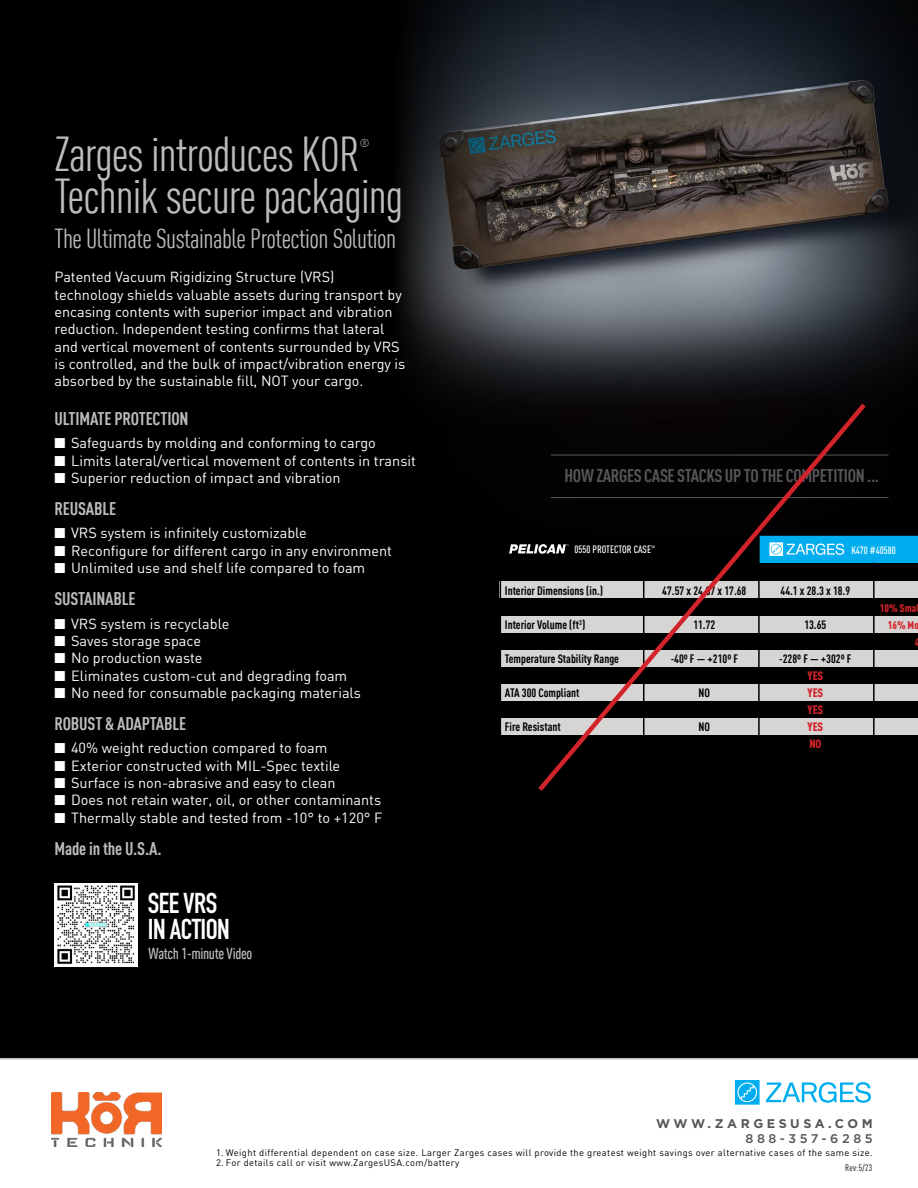
<style>
.page{position:relative;width:918px;height:1188px;background:#fff}
.page>*{position:absolute;margin:0;border:0;box-sizing:border-box;transform-origin:0 0}
.t1{font:48px "DIN Cond";letter-spacing:-.02em;color:#bdbbbb}
.t2{font:700 28.35px "DIN Condensed";letter-spacing:-.02em;color:#fff}
.t3{font:27px "DIN Cond";letter-spacing:-.02em;color:#bdbbbb}
.t4{font:700 18px "DIN Cond";letter-spacing:-.01em;color:#bdbbbb}
.t5{font:700 18px "DIN Cond";letter-spacing:-.02em;color:#56565a}
.t6{font:500 15.6px "DIN Cond";letter-spacing:-.02em;color:#bdbbbb}
.t7{font:14.4px/17.4px "DIN";color:#fff}
.t8{font:700 12.6px "Gotham";letter-spacing:.28em;color:#56565a}
.t9{font:500 12.6px "Gotham";letter-spacing:.28em;color:#56565a}
.t10{font:700 12px "DIN Cond";color:#000}
.t11{font:900 12px "DIN Cond";color:#d2232a}
.t12{font:11.4px "DIN Cond";color:#bdbbbb}
.t13{font:900 10.8px "DIN Cond";color:#d2232a}
.t14{font:500 10.5px "DIN Cond";color:#fff}
.t15{font:9.3px "DIN";letter-spacing:.04em;color:#000}
.t16{font:9.3px "DIN Cond";color:#000}
.t17{font:500 6.15px "DIN Cond";color:#fff}
</style>
<div class="page">
<div style="left:0;top:0;width:918px;height:1059px;background:#000"></div>
<img style="left:392px;top:0;width:526px;height:594px">
<img style="left:54px;top:883px;width:84px;height:83px">
<svg style="left:766px;top:1082px;width:105px;height:21px"></svg>
<svg style="left:735px;top:1080px;width:25px;height:25px"></svg>
<hr style="left:551px;top:455px;width:337px;height:1px;background:#56565a">
<hr style="left:551px;top:497px;width:337px;height:1px;background:#56565a">
<hr style="left:499px;top:563px;width:419px;height:1px;background:#000">
<svg style="left:500px;top:534px;width:418px;height:218px;background:#556166"></svg>
<hr style="left:873px;top:563px;width:2px;height:188px;background:#000">
<img style="left:51px;top:1093px;width:110px;height:53px">
<svg style="left:534px;top:399px;width:336px;height:397px;background:#333234"></svg>
<p class="t1" style="left:54px;top:127px;width:307px">Zarges introduces KOR</p>
<p class="t12" style="left:360px;top:136px;width:11px">®</p>
<p class="t1" style="left:54px;top:168px;width:350px">Technik secure packaging</p>
<p class="t3" style="left:54px;top:222px;width:343px">The Ultimate Sustainable Protection Solution</p>
<p class="t7" style="left:54px;top:268px;width:352px">Patented Vacuum Rigidizing Structure (VRS) technology shields valuable assets during transport by encasing contents with superior impact and vibration reduction. Independent testing confirms that lateral and vertical movement of contents surrounded by VRS is controlled, and the bulk of impact/vibration energy is absorbed by the sustainable fill, NOT your cargo.</p>
<p class="t4" style="left:54px;top:407px;width:136px">ULTIMATE PROTECTION</p>
<p class="t7" style="left:54px;top:434px;width:323px">■ Safeguards by molding and conforming to cargo</p>
<p class="t7" style="left:54px;top:451px;width:363px">■ Limits lateral/vertical movement of contents in transit</p>
<p class="t7" style="left:54px;top:469px;width:288px">■ Superior reduction of impact and vibration</p>
<p class="t4" style="left:54px;top:497px;width:63px">REUSABLE</p>
<p class="t7" style="left:54px;top:524px;width:254px">■ VRS system is infinitely customizable</p>
<p class="t7" style="left:54px;top:541px;width:339px">■ Reconfigure for different cargo in any environment</p>
<p class="t7" style="left:54px;top:559px;width:312px">■ Unlimited use and shelf life compared to foam</p>
<p class="t4" style="left:54px;top:588px;width:83px">SUSTAINABLE</p>
<p class="t7" style="left:54px;top:614px;width:176px">■ VRS system is recyclable</p>
<p class="t7" style="left:54px;top:632px;width:148px">■ Saves storage space</p>
<p class="t7" style="left:54px;top:649px;width:149px">■ No production waste</p>
<p class="t7" style="left:54px;top:666px;width:294px">■ Eliminates custom-cut and degrading foam</p>
<p class="t7" style="left:54px;top:684px;width:308px">■ No need for consumable packaging materials</p>
<p class="t4" style="left:54px;top:713px;width:133px">ROBUST &amp; ADAPTABLE</p>
<p class="t7" style="left:54px;top:739px;width:275px">■ 40% weight reduction compared to foam</p>
<p class="t7" style="left:54px;top:756px;width:287px">■ Exterior constructed with MIL-Spec textile</p>
<p class="t7" style="left:54px;top:774px;width:283px">■ Surface is non-abrasive and easy to clean</p>
<p class="t7" style="left:54px;top:791px;width:328px">■ Does not retain water, oil, or other contaminants</p>
<p class="t7" style="left:54px;top:809px;width:330px">■ Thermally stable and tested from -10° to +120° F</p>
<p class="t4" style="left:54px;top:837px;width:109px">Made in the U.S.A.</p>
<p class="t2" style="left:148px;top:884px;width:71px">SEE VRS</p>
<p class="t2" style="left:148px;top:910px;width:83px">IN ACTION</p>
<p class="t6" style="left:148px;top:944px;width:106px">Watch 1-minute Video</p>
<p class="t5" style="left:564px;top:465px;width:316px">HOW ZARGES CASE STACKS UP TO THE COMPETITION ...</p>
<p class="t17" style="left:651px;top:544px;width:5px">™</p>
<p class="t14" style="left:574px;top:544px;width:78px">0550 PROTECTOR CASE</p>
<p class="t14" style="left:851px;top:544px;width:46px">K470 #40580</p>
<p class="t10" style="left:505px;top:583px;width:100px">Interior Dimensions (in.)</p>
<p class="t10" style="left:662px;top:583px;width:86px">47.57 x 24.07 x 17.68</p>
<p class="t10" style="left:781px;top:583px;width:71px">44.1 x 28.3 x 18.9</p>
<p class="t13" style="left:880px;top:601px;width:38px">10% Sma</p>
<p class="t10" style="left:505px;top:618px;width:82px">Interior Volume (ft<sup>3</sup>)</p>
<p class="t10" style="left:693px;top:618px;width:24px">11.72</p>
<p class="t10" style="left:804px;top:618px;width:24px">13.65</p>
<p class="t13" style="left:888px;top:619px;width:33px">16% Mo</p>
<p class="t13" style="left:915px;top:636px;width:6px">4</p>
<p class="t10" style="left:505px;top:652px;width:116px">Temperature Stability Range</p>
<p class="t10" style="left:671px;top:652px;width:69px">-40º F — +210º F</p>
<p class="t10" style="left:779px;top:652px;width:74px">-228º F — +302º F</p>
<p class="t11" style="left:808px;top:668px;width:17px">YES</p>
<p class="t10" style="left:505px;top:685px;width:76px">ATA 300 Compliant</p>
<p class="t10" style="left:699px;top:685px;width:13px">NO</p>
<p class="t11" style="left:808px;top:685px;width:17px">YES</p>
<p class="t11" style="left:808px;top:702px;width:17px">YES</p>
<p class="t10" style="left:505px;top:719px;width:57px">Fire Resistant</p>
<p class="t10" style="left:699px;top:719px;width:13px">NO</p>
<p class="t11" style="left:808px;top:719px;width:17px">YES</p>
<p class="t11" style="left:809px;top:736px;width:14px">NO</p>
<p class="t8" style="left:656px;top:1115px;width:218px">WWW.ZARGESUSA.COM</p>
<p class="t9" style="left:746px;top:1130px;width:129px">888-357-6285</p>
<p class="t15" style="left:216px;top:1147px;width:658px">1. Weight differential dependent on case size. Larger Zarges cases will provide the greatest weight savings over alternative cases of the same size.</p>
<p class="t15" style="left:216px;top:1157px;width:245px">2. For details call or visit www.ZargesUSA.com/battery</p>
<p class="t16" style="left:845px;top:1162px;width:29px">Rev:5/23</p>
</div>
